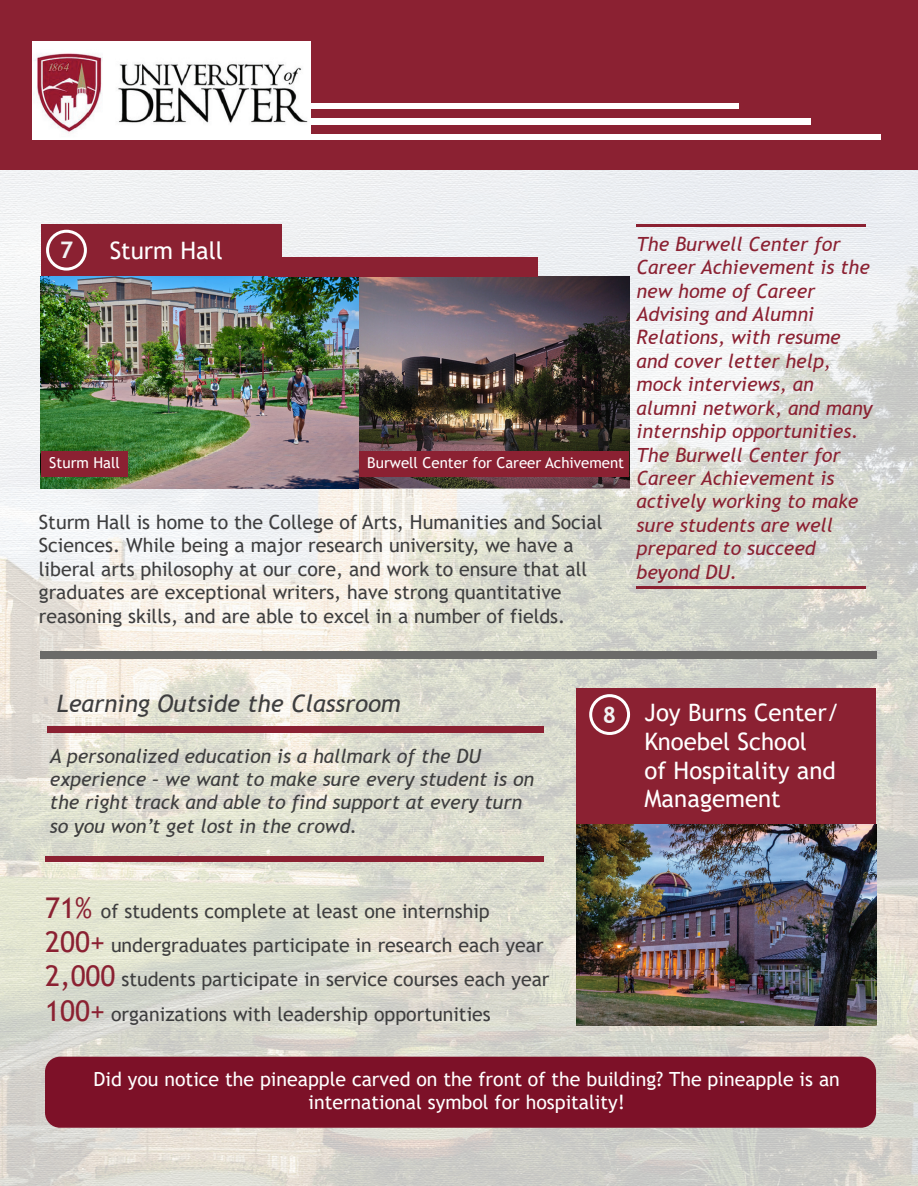
<style>
.page{position:relative;width:918px;height:1186px;background:#fff}
.page>*{position:absolute;margin:0;border:0;box-sizing:border-box;transform-origin:0 0}
.t1{font:24px/28.8px "Trebuchet MS";color:#fff}
.t2{font:italic 24px "Trebuchet MS";color:#3e3e3f}
.t3{font:700 22.8px "Trebuchet MS";color:#f2f3f4}
.t4{font:19.5px/23.4px "Trebuchet MS";color:#3e3e3f}
.t5{font:italic 19.5px/23.4px "Trebuchet MS";color:#8b2132}
.t6{font:italic 19.5px/23.4px "Trebuchet MS";color:#3e3e3f}
.t7{font:19.5px/23.4px "Trebuchet MS";color:#fff;text-align:center}
.t8{font:15px "Trebuchet MS";color:#fff}
.s1{font-size:28.5px;color:#8b2132}
.s2{font-weight:700;font-size:22.8px;color:#f2f3f4}
</style>
<div class="page">
<img style="left:0;top:170px;width:917px;height:1015px">
<div style="left:40px;top:651px;width:835px;height:8px;background:#6b6b69"></div>
<div style="left:47px;top:726px;width:496px;height:6px;background:#8b2132"></div>
<div style="left:576px;top:687px;width:299px;height:137px;background:#8b2132"></div>
<div style="left:589px;top:694px;width:40px;height:41px;border:3px solid #fff;border-radius:50%"></div>
<img style="left:358px;top:276px;width:270px;height:212px">
<div style="left:41px;top:224px;width:240px;height:52px;background:#8b2132"></div>
<div style="left:358px;top:451px;width:270px;height:26px;background:#8b2132"></div>
<img style="left:576px;top:824px;width:299px;height:201px">
<img style="left:41px;top:276px;width:317px;height:212px">
<hr style="left:635px;top:224px;width:230px;height:3px;background:#8b2132">
<hr style="left:635px;top:586px;width:230px;height:3px;background:#8b2132">
<div style="left:268px;top:257px;width:270px;height:20px;background:#8b2132"></div>
<div style="left:41px;top:451px;width:86px;height:26px;background:#8b2132"></div>
<div style="left:45px;top:1056px;width:830px;height:71px;background:#7d1128;border-radius:15px"></div>
<div style="left:45px;top:855px;width:498px;height:6px;background:#8b2132"></div>
<div style="left:46px;top:230px;width:41px;height:40px;border:3px solid #fff;border-radius:50%"></div>
<div style="left:0;top:0;width:917px;height:170px;background:#8b2132"></div>
<div style="left:66px;top:104px;width:672px;height:5px;background:#fff"></div>
<div style="left:65px;top:134px;width:815px;height:5px;background:#fff"></div>
<div style="left:66px;top:119px;width:745px;height:6px;background:#fff"></div>
<img style="left:33px;top:42px;width:278px;height:97px">
<p class="t1" style="left:110px;top:235px;width:115px">Sturm Hall</p>
<p class="t5" style="left:636px;top:232px;width:237px">The Burwell Center for<br>Career Achievement is the new home of Career<br>Advising and Alumni<br>Relations, with resume and cover letter help, mock interviews, an alumni network, and many internship opportunities.<br>The Burwell Center for<br>Career Achievement is actively working to make sure students are well prepared to succeed beyond DU.</p>
<p class="t3" style="left:60px;top:236px;width:15px">7</p>
<p class="t8" style="left:49px;top:453px;width:72px">Sturm Hall</p>
<p class="t8" style="left:367px;top:453px;width:258px">Burwell Center for Career Achivement</p>
<p class="t4" style="left:39px;top:510px;width:565px">Sturm Hall is home to the College of Arts, Humanities and Social Sciences. While being a major research university, we have a liberal arts philosophy at our core, and work to ensure that all graduates are exceptional writers, have strong quantitative reasoning skills, and are able to excel in a number of fields.</p>
<p class="t2" style="left:56px;top:689px;width:346px">Learning Outside the Classroom</p>
<p class="t6" style="left:50px;top:743px;width:485px">A personalized education is a hallmark of the DU experience – we want to make sure every student is on the right track and able to find support at every turn so you won’t get lost in the crowd.</p>
<p class="t4" style="left:45px;top:893px;width:505px;line-height:34.2px"><span class="s1">71%</span> of students complete at least one internship <span class="s1">200+</span> undergraduates participate in research each year <span class="s1">2,000</span> students participate in service courses each year <span class="s1">100+</span> organizations with leadership opportunities</p>
<p class="t1" style="left:644px;top:697px;width:196px;text-indent:-42px"><span class="s2">8</span> Joy Burns Center/<br>Knoebel School<br>of Hospitality and<br>Management</p>
<p class="t7" style="left:94px;top:1066px;width:747px">Did you notice the pineapple carved on the front of the building? The pineapple is an international symbol for hospitality!</p>
</div>
